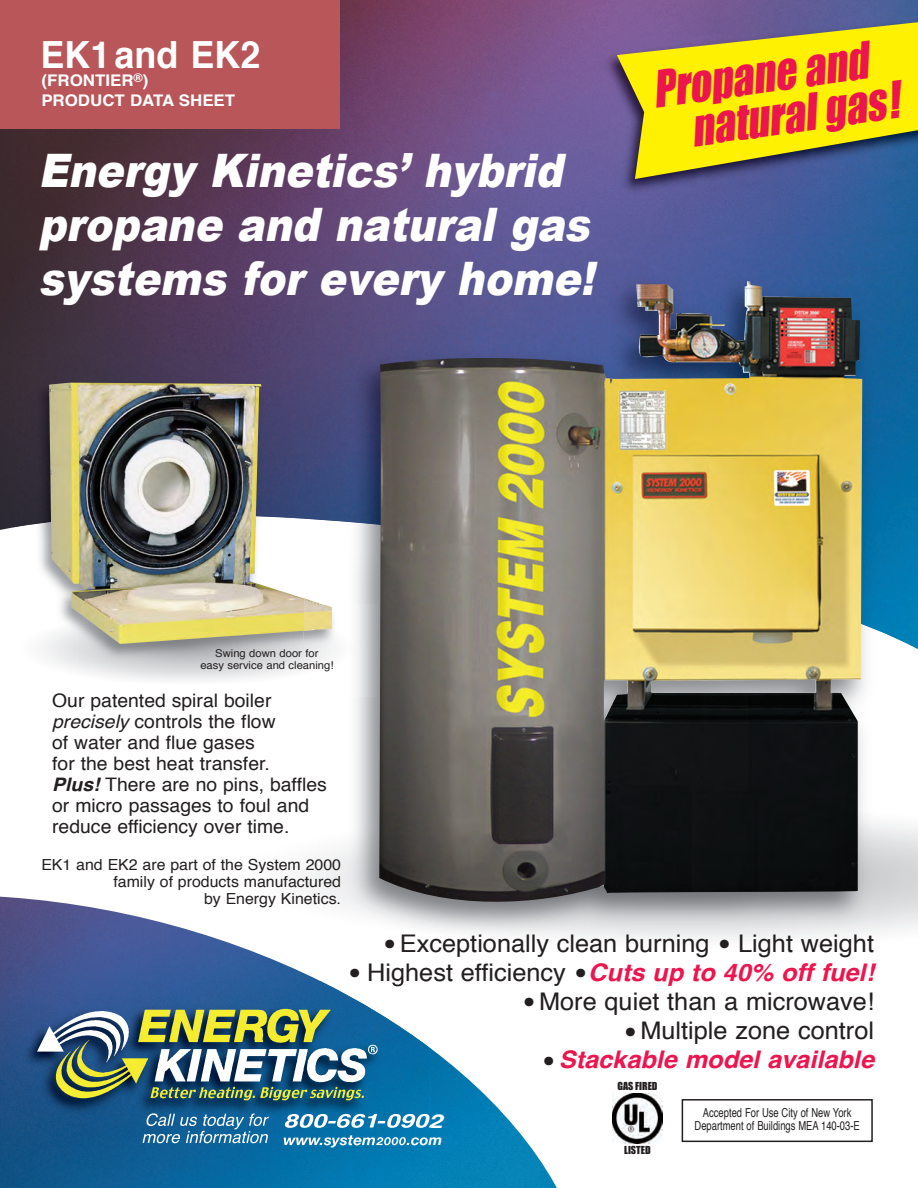
<style>
.page{position:relative;width:918px;height:1188px;background:#fff}
.page>*{position:absolute;margin:0;border:0;box-sizing:border-box;transform-origin:0 0}
.t1{font:italic 46.65px/43.2px "Impact";color:#ed154e;scale:.9 1}
.t2{font:italic 900 46.2px/54.2px "Arial";color:#fff;scale:.89 1}
.t3{font:700 37.5px "Helvetica";color:#fff;scale:.96 1}
.t4{font:24.3px "Helvetica";color:#231f20;scale:1.04 1}
.t5{font:italic 700 24.3px "Helvetica";color:#ed154e;scale:1.04 1}
.t6{font:18.6px/21px "Helvetica";color:#231f20;scale:1.04 1}
.t7{font:700 16.05px "Helvetica";color:#fff;scale:1.05 1}
.t8{font:15.3px/17.2px "Helvetica";color:#231f20;text-align:right;scale:1.04 1}
.t9{font:12.45px/13.5px "Helvetica";color:#231f20;text-align:center;scale:.76 1}
.t10{font:10.8px/11.2px "Helvetica";color:#231f20;text-align:center;scale:1.04 1}
.t11{font:10.2px "Impact";color:#231f20}
.s1{font-style:italic}
.s2{font-weight:700;font-style:italic}
.s3{font-size:39px}
.s4{font-weight:400;font-style:normal;font-size:39px;color:#231f20}
.s5{font-weight:400;font-style:normal;color:#231f20}
</style>
<div class="page">
<img style="left:0;top:0;width:918px;height:649px">
<img style="left:12px;top:528px;width:37px;height:121px">
<img style="left:12px;top:354px;width:292px;height:174px">
<img style="left:24px;top:605px;width:280px;height:76px">
<img style="left:49px;top:383px;width:255px;height:261px">
<img style="left:304px;top:234px;width:613px;height:415px">
<img style="left:339px;top:605px;width:39px;height:92px">
<img style="left:304px;top:521px;width:35px;height:152px">
<img style="left:304px;top:354px;width:35px;height:167px">
<img style="left:304px;top:598px;width:21px;height:7px">
<img style="left:304px;top:605px;width:28px;height:26px">
<img style="left:379px;top:281px;width:483px;height:622px">
<img style="left:612px;top:1093px;width:51px;height:51px">
<div style="left:682px;top:1099px;width:191px;height:43px;border:2px solid #231f20"></div>
<img style="left:0;top:896px;width:563px;height:292px">
<img style="left:5px;top:982px;width:426px;height:163px">
<img style="left:284px;top:1135px;width:68px;height:10px">
<svg style="left:362px;top:1137px;width:13px;height:8px"></svg>
<img style="left:376px;top:1137px;width:28px;height:8px">
<img style="left:407px;top:1137px;width:24px;height:8px">
<img style="left:146px;top:1113px;width:80px;height:13px">
<img style="left:143px;top:1131px;width:89px;height:12px">
<img style="left:285px;top:1114px;width:80px;height:14px">
<svg style="left:369px;top:1114px;width:16px;height:9px"></svg>
<img style="left:387px;top:1114px;width:44px;height:14px">
<img style="left:138px;top:1009px;width:193px;height:35px">
<div style="left:0;top:0;width:339px;height:129px;background:#b95659"></div>
<img style="left:597px;top:3px;width:321px;height:198px">
<svg style="left:617px;top:18px;width:301px;height:161px;background:#c7be2c"></svg>
<h3 class="t3" style="left:41px;top:39px;width:230px">EK1AND EK2</h3>
<p class="t7" style="left:41px;top:94px;width:186px">PRODUCT DATA SHEET</p>
<p class="t7" style="left:42px;top:74px;width:103px">(FRONTIER<sup>®</sup>)</p>
<h2 class="t2" style="left:38px;top:142px;width:635px">Energy Kinetics’ hybrid propane and natural gas systems for every home!</h2>
<h1 class="t1" style="left:681px;top:64px;width:234px;text-indent:-32px;rotate:-8deg">Propane and natural gas!</h1>
<p class="t10" style="left:200px;top:649px;width:130px">Swing down door for<br>easy service and cleaning!</p>
<p class="t6" style="left:52px;top:692px;width:266px">Our patented spiral boiler <span class="s1">precisely</span> controls the flow<br>of water and flue gases<br>for the best heat transfer.<br><span class="s2">Plus!</span> There are no pins, baffles or micro passages to foul and reduce efficiency over time.</p>
<p class="t8" style="left:41px;top:857px;width:290px">EK1 and EK2 are part of the System 2000 family of products manufactured<br>by Energy Kinetics.</p>
<h3 class="t4" style="left:383px;top:933px;width:474px"><span class="s3">•</span>Exceptionally clean burning <span class="s3">•</span> Light weight</h3>
<h3 class="t5" style="left:348px;top:962px;width:508px"><span class="s4">•</span> <span class="s5">Highest efficiency</span> <span class="s4">•</span>Cuts up to 40% off fuel!</h3>
<h3 class="t4" style="left:522px;top:991px;width:340px"><span class="s3">•</span>More quiet than a microwave!</h3>
<h3 class="t4" style="left:623px;top:1021px;width:243px"><span class="s3">•</span>Multiple zone control</h3>
<h3 class="t5" style="left:541px;top:1050px;width:321px"><span class="s4">•</span>Stackable model available</h3>
<p class="t11" style="left:617px;top:1080px;width:42px">GAS FIRED</p>
<p class="t11" style="left:624px;top:1144px;width:28px">LISTED</p>
<p class="t9" style="left:695px;top:1107px;width:219px">Accepted For Use City of New York<br>Department of Buildings MEA 140-03-E</p>
</div>
